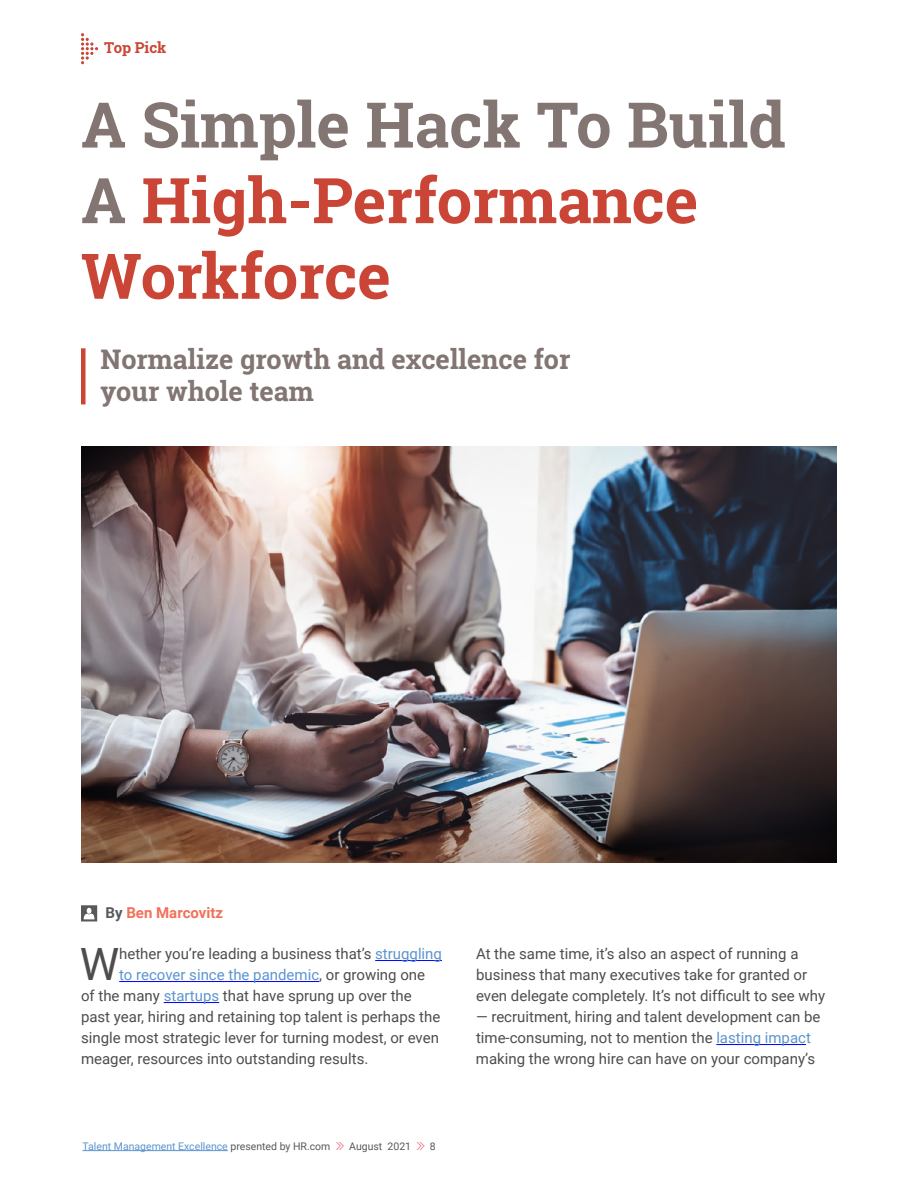
<style>
.page{position:relative;width:918px;height:1188px;background:#fff}
.page>*{position:absolute;margin:0;border:0;box-sizing:border-box;transform-origin:0 0}
.t1{font:700 63px/75.6px "Roboto Slab";color:#ca4535}
.t2{font:44.55px "Roboto";color:#4d4d4f}
.t3{font:700 27px/32.4px "Roboto Slab";color:#827572}
.t4{font:15px/21px "Roboto";color:#4d4d4f}
.t5{font:15px "Roboto";color:#5c94ce}
.t6{font:700 15px "Roboto";color:#f3715a}
.t7{font:700 15px "Roboto Slab";color:#ca4535}
.t8{font:10.5px "Roboto";color:#5c94ce}
.t9{font:10.5px "Roboto";color:#58595b}
.s1{color:#827572}
.s2{color:#58595b}
.s3{color:#5c94ce}
.s4{color:#4d4d4f}
</style>
<div class="page">
<hr style="left:82px;top:1150px;width:146px;height:1px;background:#5c94ce">
<svg style="left:336px;top:1142px;width:8px;height:8px"></svg>
<svg style="left:416px;top:1142px;width:9px;height:8px"></svg>
<hr style="left:375px;top:960px;width:67px;height:1px;background:#00f">
<hr style="left:119px;top:981px;width:200px;height:1px;background:#00f">
<hr style="left:164px;top:1002px;width:55px;height:1px;background:#00f">
<svg style="left:81px;top:905px;width:16px;height:16px"></svg>
<div style="left:81px;top:348px;width:5px;height:56px;background:#ca4535"></div>
<hr style="left:716px;top:1044px;width:90px;height:1px;background:#00f">
<img style="left:81px;top:447px;width:756px;height:415px">
<svg style="left:81px;top:33px;width:17px;height:31px"></svg>
<p class="t7" style="left:104px;top:38px;width:64px">Top Pick</p>
<h1 class="t1" style="left:81px;top:86px;width:706px"><span class="s1">A Simple Hack To Build<br>A</span> High-Performance<br>Workforce</h1>
<h3 class="t3" style="left:100px;top:343px;width:471px">Normalize growth and excellence for your whole team</h3>
<p class="t6" style="left:106px;top:903px;width:119px"><span class="s2">By</span> Ben Marcovitz</p>
<h2 class="t2" style="left:80px;top:933px;width:41px">W</h2>
<p class="t4" style="left:119px;top:943px;width:324px">hether you’re leading a business that’s <span class="s3">struggling</span></p>
<p class="t5" style="left:119px;top:965px;width:308px">to recover since the pandemic<span class="s4">, or growing one</span></p>
<p class="t4" style="left:81px;top:985px;width:332px">of the many <span class="s3">startups</span> that have sprung up over the</p>
<p class="t4" style="left:81px;top:1006px;width:361px">past year, hiring and retaining top talent is perhaps the</p>
<p class="t4" style="left:81px;top:1027px;width:359px">single most strategic lever for turning modest, or even</p>
<p class="t4" style="left:81px;top:1048px;width:289px">meager, resources into outstanding results.</p>
<p class="t8" style="left:82px;top:1139px;width:249px">Talent Management Excellence <span class="s2">presented by HR.com</span></p>
<p class="t9" style="left:349px;top:1139px;width:63px">August 2021</p>
<p class="t9" style="left:430px;top:1139px;width:7px">8</p>
<p class="t4" style="left:476px;top:943px;width:351px">At the same time, it’s also an aspect of running a business that many executives take for granted or even delegate completely. It’s not difficult to see why</p>
<p class="t4" style="left:476px;top:1006px;width:346px">— recruitment, hiring and talent development can be time-consuming, not to mention the <span class="s3">lasting impact </span>making the wrong hire can have on your company’s</p>
</div>
